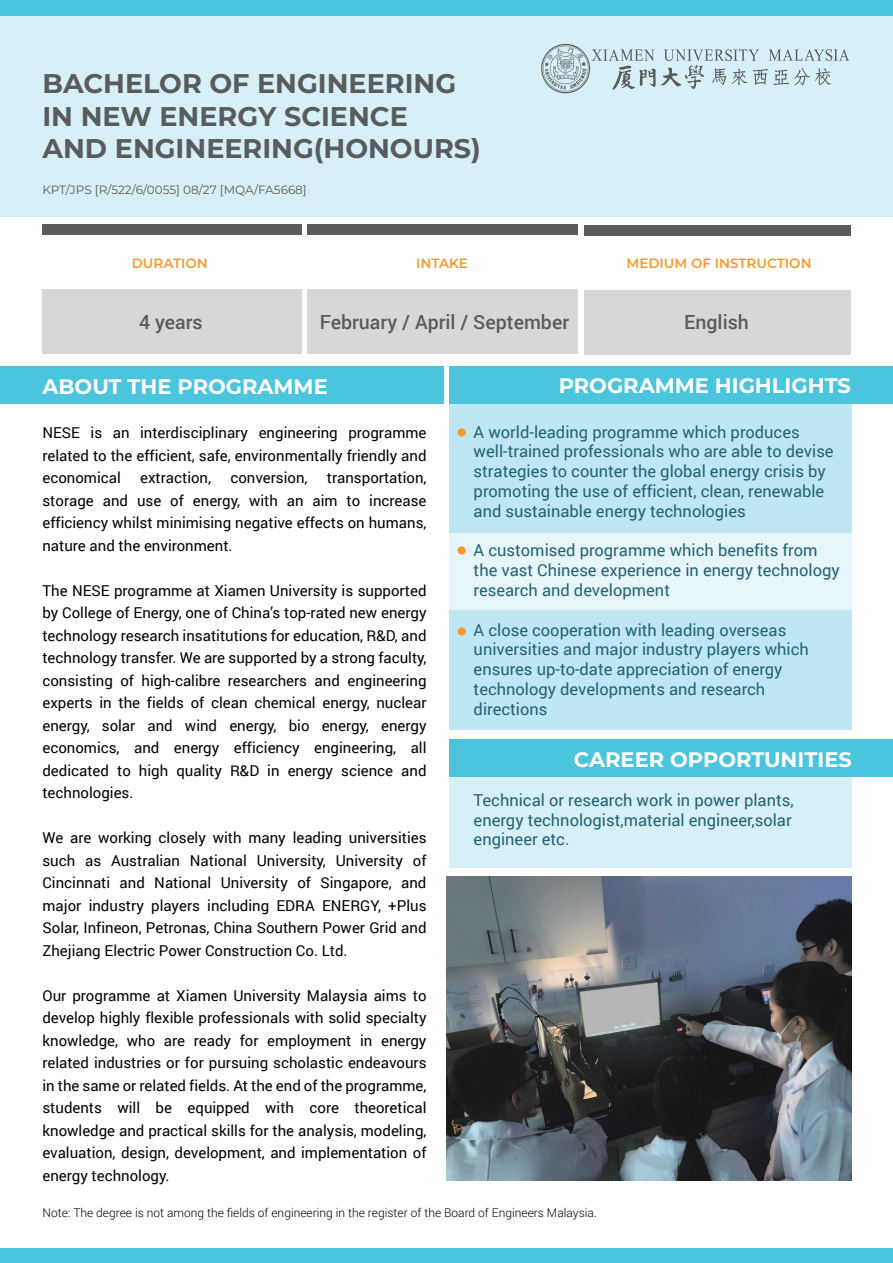
<style>
.page{position:relative;width:893px;height:1263px;background:#fff}
.page>*{position:absolute;margin:0;border:0;box-sizing:border-box;transform-origin:0 0}
.t1{font:700 27px/32.4px "Montserrat";color:#595c5d}
.t2{font:700 21px "Montserrat";color:#fff}
.t3{font:500 19.5px "Roboto";color:#595c5d}
.t4{font:16.5px/19.8px "Roboto";color:#246372}
.t5{font:15px/22.5px "Roboto";color:#030303;text-align:justify}
.t6{font:600 13.5px "Montserrat";color:#f89930}
.t7{font:300 12px "Roboto";color:#030303}
.t8{font:12px "Montserrat";color:#595c5d}
</style>
<div class="page">
<div style="left:0;top:0;width:893px;height:216px;background:#d7eff6"></div>
<div style="left:449px;top:404px;width:403px;height:318px;background:#e6f5fa"></div>
<div style="left:449px;top:404px;width:403px;height:129px;background:#bee6f3"></div>
<div style="left:449px;top:610px;width:403px;height:120px;background:#bee6f3"></div>
<div style="left:449px;top:777px;width:403px;height:91px;background:#d7eff6"></div>
<div style="left:0;top:366px;width:444px;height:38px;background:#4bc5dd"></div>
<div style="left:449px;top:366px;width:444px;height:38px;background:#4bc5dd"></div>
<div style="left:449px;top:739px;width:444px;height:38px;background:#4bc5dd"></div>
<div style="left:0;top:0;width:893px;height:15px;background:#4bc5dd"></div>
<div style="left:0;top:1248px;width:893px;height:15px;background:#4bc5dd"></div>
<div style="left:458px;top:428px;width:8px;height:8px;background:#f89930;border-radius:50%"></div>
<div style="left:458px;top:546px;width:8px;height:8px;background:#f89930;border-radius:50%"></div>
<div style="left:458px;top:627px;width:8px;height:9px;background:#f89930;border-radius:50%"></div>
<svg style="left:541px;top:44px;width:308px;height:49px"></svg>
<div style="left:308px;top:225px;width:270px;height:10px;background:#595c5d"></div>
<div style="left:308px;top:290px;width:270px;height:64px;background:#d7d7d8"></div>
<div style="left:43px;top:225px;width:259px;height:10px;background:#595c5d"></div>
<div style="left:43px;top:290px;width:259px;height:64px;background:#d7d7d8"></div>
<div style="left:584px;top:225px;width:266px;height:11px;background:#595c5d"></div>
<div style="left:584px;top:290px;width:266px;height:64px;background:#d7d7d8"></div>
<img style="left:447px;top:876px;width:405px;height:304px">
<h1 class="t1" style="left:42px;top:66px;width:440px">BACHELOR OF ENGINEERING<br>IN NEW ENERGY SCIENCE<br>AND ENGINEERING(HONOURS)</h1>
<p class="t8" style="left:42px;top:182px;width:266px">KPT/JPS [R/522/6/0055] 08/27 [MQA/FA5668]</p>
<p class="t6" style="left:132px;top:254px;width:78px">DURATION</p>
<p class="t6" style="left:416px;top:254px;width:53px">INTAKE</p>
<p class="t6" style="left:626px;top:254px;width:187px">MEDIUM OF INSTRUCTION</p>
<h3 class="t3" style="left:139px;top:308px;width:65px">4 years</h3>
<h3 class="t3" style="left:684px;top:308px;width:66px">English</h3>
<h3 class="t3" style="left:320px;top:308px;width:251px">February / April / September</h3>
<h2 class="t2" style="left:42px;top:371px;width:287px">ABOUT THE PROGRAMME</h2>
<h2 class="t2" style="left:559px;top:371px;width:294px">PROGRAMME HIGHLIGHTS</h2>
<p class="t5" style="left:42px;top:421px;width:386px">NESE is an interdisciplinary engineering programme related to the efficient, safe, environmentally friendly and economical</p>
<p class="t5" style="left:42px;top:466px;width:386px;text-indent:284px">transportation, storage and use of energy, with an aim to increase efficiency whilst minimising negative effects on humans, nature and the environment.</p>
<p class="t5" style="left:42px;top:579px;width:386px">The NESE programme at Xiamen University is supported by College of Energy, one of China’s top-rated new energy technology research insatitutions for education, R&amp;D, and technology transfer. We are supported by a strong faculty, consisting of high-calibre researchers and engineering experts in the fields of clean chemical energy, nuclear energy, solar and wind energy, bio energy, energy economics, and energy efficiency engineering, all dedicated to high quality R&amp;D in energy science and technologies.</p>
<p class="t5" style="left:42px;top:826px;width:386px">We are working closely with many leading universities such as Australian National University, University of Cincinnati and National University of Singapore, and major industry players including EDRA ENERGY, +Plus Solar, Infineon, Petronas, China Southern Power Grid and Zhejiang Electric Power Construction Co. Ltd.</p>
<p class="t5" style="left:42px;top:984px;width:386px">Our programme at Xiamen University Malaysia aims to develop highly flexible professionals with solid specialty knowledge, who are ready for employment in energy related industries or for pursuing scholastic endeavours in the same or related fields. At the end of the programme, students will be equipped with core theoretical knowledge and practical skills for the analysis, modeling, evaluation, design, development, and implementation of energy technology.</p>
<p class="t5" style="left:140px;top:466px;width:72px">extraction,</p>
<p class="t5" style="left:230px;top:466px;width:79px">conversion,</p>
<p class="t4" style="left:474px;top:421px;width:362px">A world-leading programme which produces well-trained professionals who are able to devise strategies to counter the global energy crisis by promoting the use of efficient, clean, renewable and sustainable energy technologies</p>
<p class="t4" style="left:474px;top:540px;width:368px">A customised programme which benefits from the vast Chinese experience in energy technology research and development</p>
<p class="t4" style="left:474px;top:619px;width:337px">A close cooperation with leading overseas universities and major industry players which ensures up-to-date appreciation of energy technology developments and research directions</p>
<h2 class="t2" style="left:574px;top:744px;width:279px">CAREER OPPORTUNITIES</h2>
<p class="t4" style="left:474px;top:789px;width:322px;text-align:justify">Technical or research work in power plants, energy technologist,material engineer,solar engineer etc.</p>
<p class="t7" style="left:43px;top:1204px;width:556px">Note: The degree is not among the fields of engineering in the register of the Board of Engineers Malaysia.</p>
</div>
